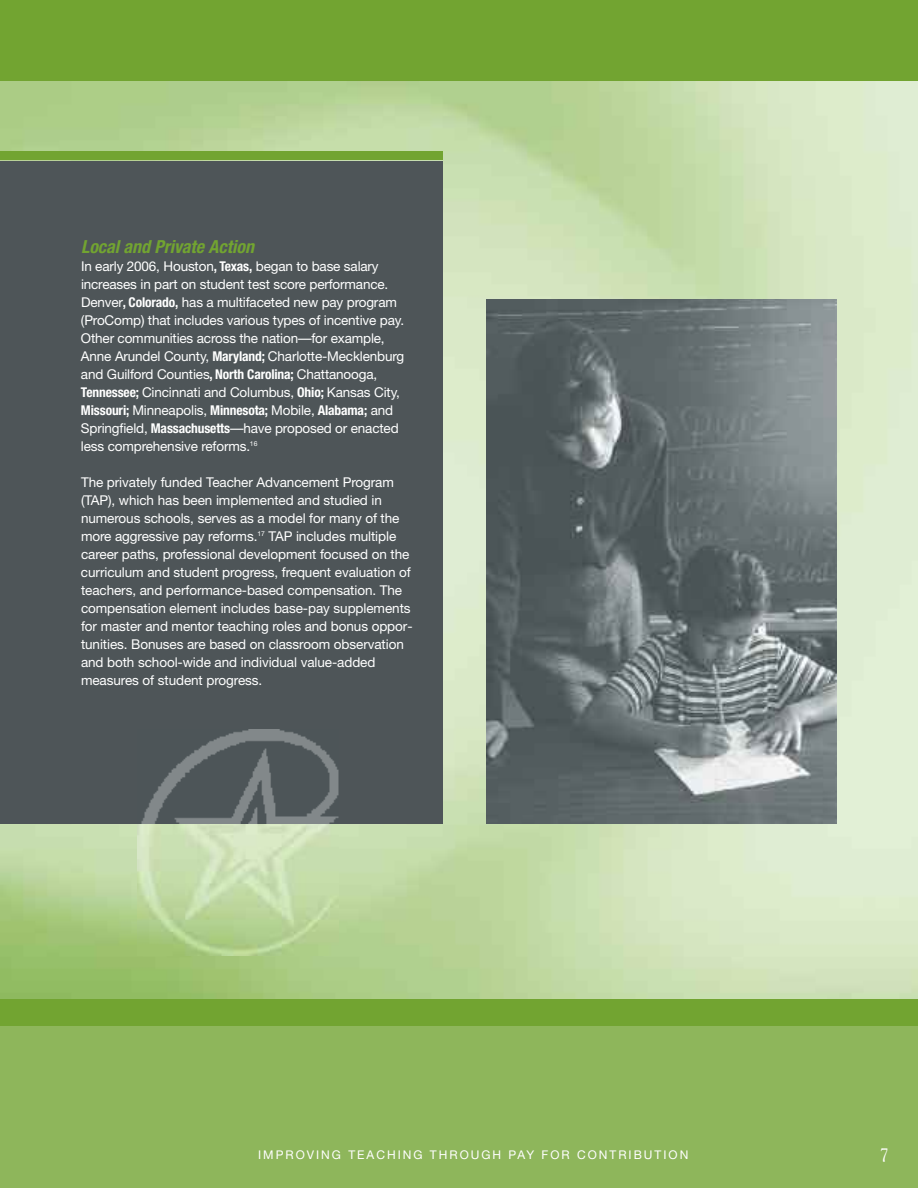
<style>
.page{position:relative;width:918px;height:1188px;background:#fff}
.page>*{position:absolute;margin:0;border:0;box-sizing:border-box;transform-origin:0 0}
.t1{font:italic 700 condensed 18px "Helvetica Neue";color:#72a431}
.t2{font:18px "Goudy";color:#fff}
.t3{font:13.5px/18px "Helvetica Neue";letter-spacing:-.005em;color:#fff}
.t4{font:12px "Helvetica Neue";letter-spacing:.165em;color:#fff}
.s1{font-weight:700;font-stretch:condensed}
</style>
<div class="page">
<div style="left:0;top:1023px;width:918px;height:165px;background:#8eb65b"></div>
<img style="left:1px;top:81px;width:917px;height:918px">
<div style="left:0;top:999px;width:918px;height:27px;background:#72a431"></div>
<div style="left:0;top:161px;width:442px;height:663px;background:#4e5558"></div>
<div style="left:0;top:0;width:918px;height:81px;background:#72a431"></div>
<img style="left:487px;top:299px;width:350px;height:525px">
<img style="left:137px;top:729px;width:202px;height:226px">
<div style="left:0;top:152px;width:443px;height:8px;background:#72a431"></div>
<h1 class="t1" style="left:81px;top:240px;width:175px">Local and Private Action</h1>
<p class="t3" style="left:81px;top:258px;width:325px">In early 2006, Houston<span class="s1">, Texas,</span> began to base salary increases in part on student test score performance.<br>Denver<span class="s1">, Colorado,</span> has a multifaceted new pay program (ProComp) that includes various types of incentive pay.<br>Other communities across the nation—for example, Anne Arundel County, <span class="s1">Maryland;</span> Charlotte-Mecklenburg and Guilford Counties<span class="s1">, North Carolina;</span> Chattanooga, <span class="s1">Tennessee;</span> Cincinnati and Columbus, <span class="s1">Ohio;</span> Kansas City, <span class="s1">Missouri;</span> Minneapolis, <span class="s1">Minnesota;</span> Mobile, <span class="s1">Alabama;</span> and Springfield, <span class="s1">Massachusetts</span>—have proposed or enacted less comprehensive reforms.<sup>16</sup></p>
<p class="t3" style="left:81px;top:474px;width:333px">The privately funded Teacher Advancement Program (TAP), which has been implemented and studied in numerous schools, serves as a model for many of the more aggressive pay reforms.<sup>17</sup> TAP includes multiple career paths, professional development focused on the curriculum and student progress, frequent evaluation of teachers, and performance-based compensation. The compensation element includes base-pay supplements for master and mentor teaching roles and bonus oppor&shy;tunities. Bonuses are based on classroom observation and both school-wide and individual value-added measures of student progress.</p>
<p class="t4" style="left:258px;top:1150px;width:432px">IMPROVING TEACHING THROUGH PAY FOR CONTRIBUTION</p>
<h1 class="t2" style="left:880px;top:1144px;width:10px">7</h1>
</div>
